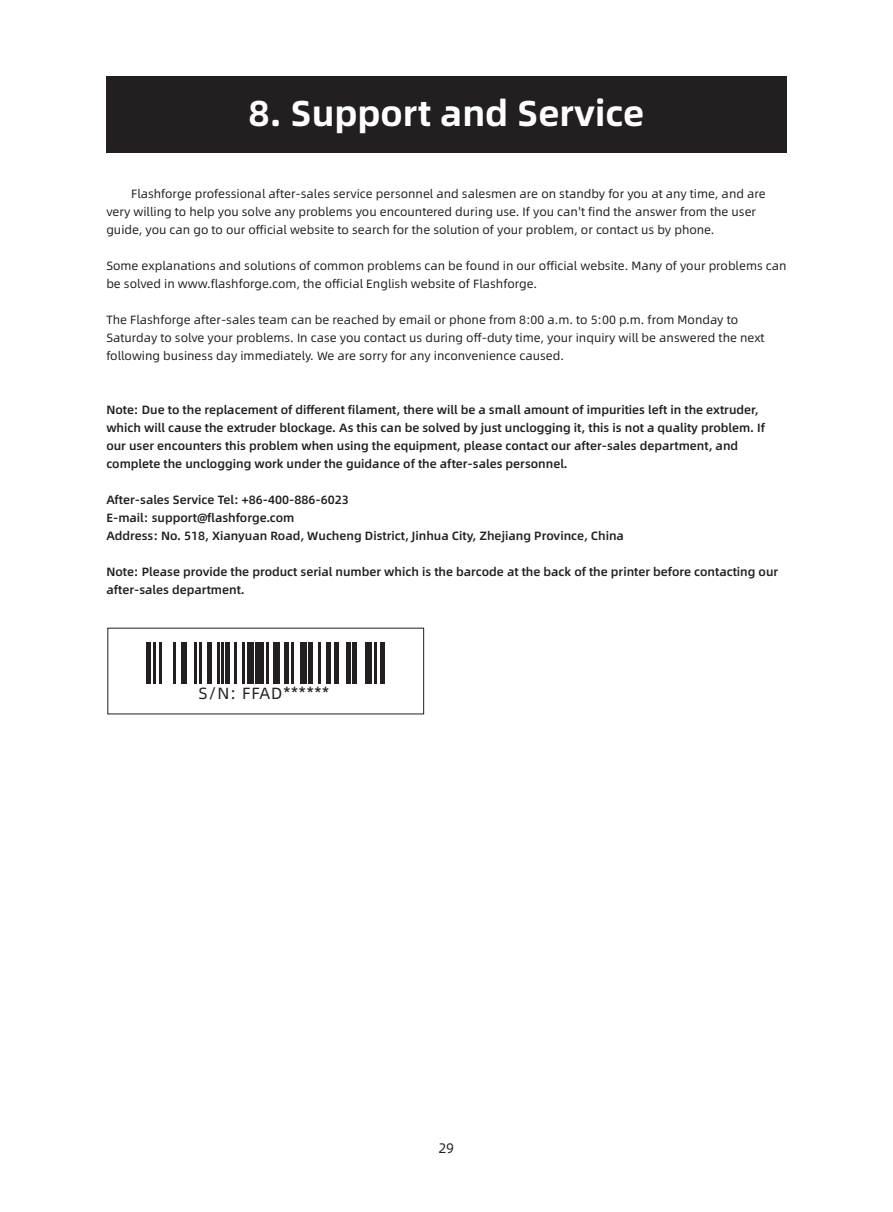
<style>
.page{position:relative;width:893px;height:1212px;background:#fff}
.page>*{position:absolute;margin:0;border:0;box-sizing:border-box;transform-origin:0 0}
.t1{font:36px "Alibaba Pu Hui Ti B";color:#fff}
.t2{font:16.2px "Alibaba Pu Hui Ti R";color:#231f20}
.t3{font:13.8px "Alibaba Pu Hui Ti R";color:#231f20}
.t4{font:12px/18px "Alibaba Pu Hui Ti R";color:#231f20}
.t5{font:12px/18px "Alibaba Pu Hui Ti M";color:#231f20}
</style>
<div class="page">
<hr style="left:147px;top:642px;width:4px;height:41px;background:#231f20">
<hr style="left:153px;top:642px;width:2px;height:41px;background:#231f20">
<hr style="left:160px;top:642px;width:2px;height:41px;background:#231f20">
<hr style="left:173px;top:642px;width:2px;height:41px;background:#231f20">
<div style="left:181px;top:642px;width:6px;height:41px;background:#231f20"></div>
<hr style="left:195px;top:642px;width:2px;height:41px;background:#231f20">
<hr style="left:199px;top:642px;width:2px;height:41px;background:#231f20">
<hr style="left:207px;top:642px;width:4px;height:41px;background:#231f20">
<hr style="left:217px;top:642px;width:2px;height:41px;background:#231f20">
<hr style="left:222px;top:642px;width:2px;height:41px;background:#231f20">
<hr style="left:226px;top:642px;width:4px;height:41px;background:#231f20">
<hr style="left:235px;top:642px;width:2px;height:41px;background:#231f20">
<hr style="left:242px;top:642px;width:3px;height:41px;background:#231f20">
<div style="left:247px;top:642px;width:6px;height:41px;background:#231f20"></div>
<div style="left:255px;top:642px;width:9px;height:41px;background:#231f20"></div>
<hr style="left:267px;top:642px;width:2px;height:41px;background:#231f20">
<div style="left:273px;top:642px;width:6px;height:41px;background:#231f20"></div>
<hr style="left:285px;top:642px;width:4px;height:41px;background:#231f20">
<hr style="left:291px;top:642px;width:2px;height:41px;background:#231f20">
<div style="left:300px;top:642px;width:6px;height:41px;background:#231f20"></div>
<hr style="left:308px;top:642px;width:4px;height:41px;background:#231f20">
<hr style="left:318px;top:642px;width:2px;height:41px;background:#231f20">
<hr style="left:327px;top:642px;width:4px;height:41px;background:#231f20">
<hr style="left:335px;top:642px;width:4px;height:41px;background:#231f20">
<div style="left:346px;top:642px;width:5px;height:41px;background:#231f20"></div>
<hr style="left:352px;top:642px;width:4px;height:41px;background:#231f20">
<div style="left:365px;top:642px;width:7px;height:41px;background:#231f20"></div>
<hr style="left:375px;top:642px;width:2px;height:41px;background:#231f20">
<hr style="left:381px;top:642px;width:4px;height:41px;background:#231f20">
<div style="left:106px;top:77px;width:681px;height:76px;background:#231f20"></div>
<h1 class="t1" style="left:249px;top:85px;width:397px">8. Support and Service</h1>
<p class="t4" style="left:106px;top:185px;width:661px;text-indent:25px">Flashforge professional after-sales service personnel and salesmen are on standby for you at any time, and are very willing to help you solve any problems you encountered during use. If you can't find the answer from the user guide, you can go to our official website to search for the solution of your problem, or contact us by phone.</p>
<p class="t4" style="left:106px;top:256px;width:682px">Some explanations and solutions of common problems can be found in our official website. Many of your problems can be solved in www.flashforge.com, the official English website of Flashforge.</p>
<p class="t4" style="left:106px;top:311px;width:660px">The Flashforge after-sales team can be reached by email or phone from 8:00 a.m. to 5:00 p.m. from Monday to<br>Saturday to solve your problems. In case you contact us during off-duty time, your inquiry will be answered the next following business day immediately. We are sorry for any inconvenience caused.</p>
<p class="t5" style="left:106px;top:400px;width:660px">Note: Due to the replacement of different filament, there will be a small amount of impurities left in the extruder, which will cause the extruder blockage. As this can be solved by just unclogging it, this is not a quality problem. If our user encounters this problem when using the equipment, please contact our after-sales department, and complete the unclogging work under the guidance of the after-sales personnel.</p>
<p class="t5" style="left:106px;top:490px;width:519px">After-sales Service Tel: +86-400-886-6023<br>E-mail: support@flashforge.com<br>Address: No. 518, Xianyuan Road, Wucheng District, Jinhua City, Zhejiang Province, China</p>
<p class="t5" style="left:106px;top:562px;width:673px">Note: Please provide the product serial number which is the barcode at the back of the printer before contacting our after-sales department.</p>
<h2 class="t2" style="left:198px;top:681px;width:132px">S/N: FFAD******</h2>
<p class="t3" style="left:438px;top:1143px;width:17px">29</p>
</div>
